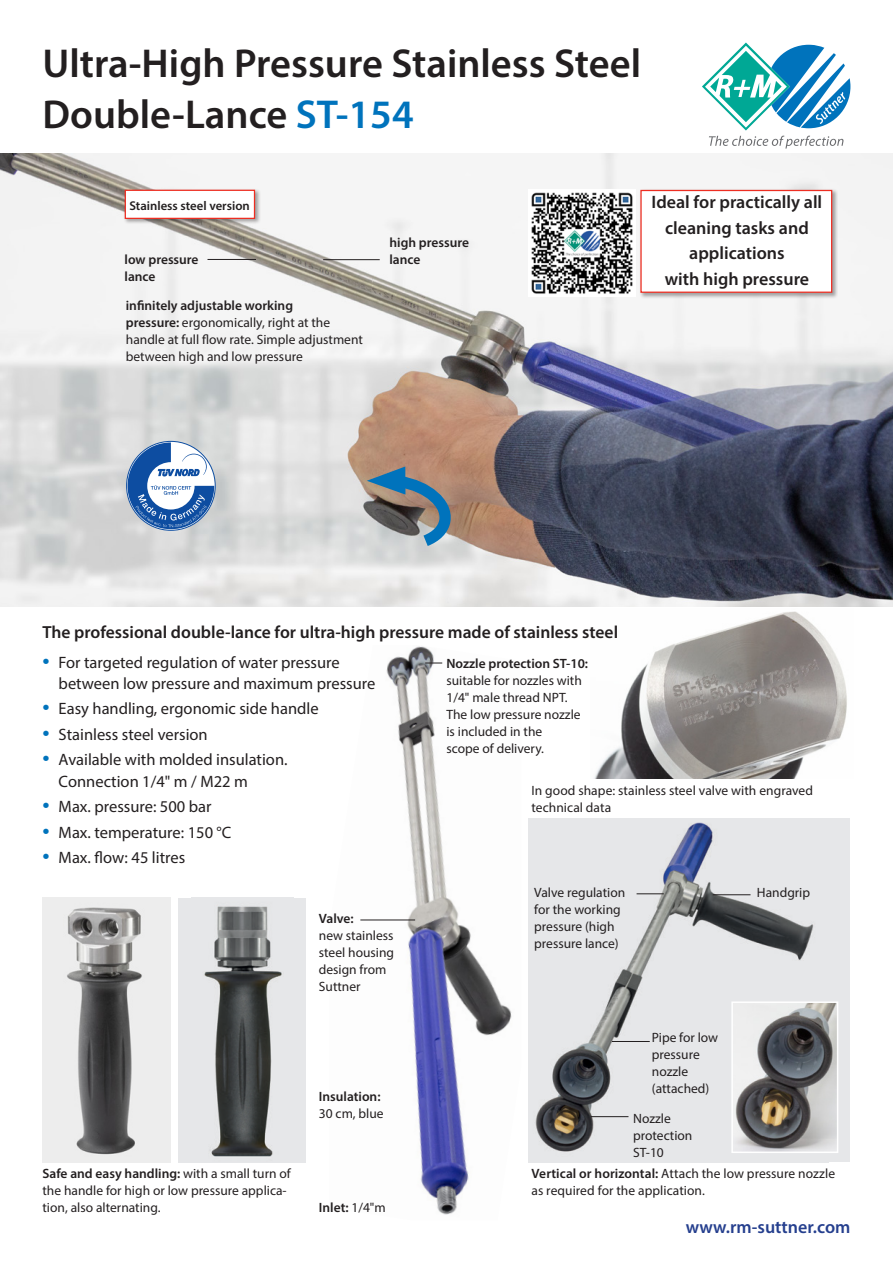
<style>
.page{position:relative;width:893px;height:1263px;background:#fff}
.page>*{position:absolute;margin:0;border:0;box-sizing:border-box;transform-origin:0 0}
.PDF_2011_-_Headline{font:600 40.5px/51px "Myriad Pro";color:#231f20}
.PDF_2011_-_AT_-_13{font:600 18px/25.5px "Myriad Pro";color:#231f20;text-align:center}
.t1{font:600 18px "Myriad Pro";color:#253f8e}
.PDF_2011_-_AT_-_13-2{font:600 17.55px "Myriad Pro";color:#231f20}
.t2{font:16.5px/21.3px "Myriad Pro";color:#231f20}
.überdrucken{font:13.5px/17px "Myriad Pro";color:#231f20}
.PDF_2011_-_AT_-_13-3{font:13.5px "Myriad Pro";color:#231f20}
.überdrucken-2{font:600 13.5px/17px "Myriad Pro";color:#231f20}
.PDF_2011_-_AT_-_13-4{font:600 13.5px "Myriad Pro";color:#231f20}
._2010_AT_-_Master_9{font:600 12.75px "Myriad Pro";color:#231f20}
.s1{color:#0073bc}
.s2{font-weight:600}
.s3{font-size:25.5px;color:#0073bc}
.s4{font-weight:400}
</style>
<div class="page">
<img style="left:0;top:153px;width:893px;height:453px">
<img style="left:43px;top:898px;width:127px;height:264px">
<div style="left:179px;top:898px;width:127px;height:264px;background:#e6e7e9"></div>
<img style="left:204px;top:906px;width:78px;height:251px">
<div style="left:639px;top:189px;width:199px;height:110px;background:#231f20;opacity:.4"></div>
<div style="left:640px;top:190px;width:192px;height:103px;background:#fff;border:1px solid #ee2e22"></div>
<div style="left:123px;top:188px;width:138px;height:37px;background:#231f20;opacity:.4"></div>
<div style="left:125px;top:190px;width:130px;height:29px;background:#fff;border:1px solid #ee2e22"></div>
<img style="left:594px;top:611px;width:253px;height:167px">
<div style="left:529px;top:819px;width:320px;height:343px;background:#e6e7e9"></div>
<img style="left:535px;top:822px;width:279px;height:330px">
<img style="left:734px;top:1004px;width:101px;height:146px">
<div style="left:731px;top:1001px;width:107px;height:152px;border:2px solid #fff"></div>
<img style="left:360px;top:646px;width:152px;height:569px">
<svg style="left:702px;top:43px;width:148px;height:106px"></svg>
<svg style="left:128px;top:442px;width:86px;height:87px"></svg>
<hr style="left:612px;top:1041px;width:38px;height:1px;background:#231f20">
<hr style="left:713px;top:894px;width:37px;height:1px;background:#231f20">
<svg style="left:425px;top:663px;width:17px;height:1px"></svg>
<hr style="left:360px;top:919px;width:55px;height:1px;background:#231f20">
<hr style="left:207px;top:259px;width:49px;height:1px;background:#231f20">
<hr style="left:323px;top:259px;width:57px;height:1px;background:#231f20">
<svg style="left:637px;top:893px;width:27px;height:1px"></svg>
<hr style="left:591px;top:1116px;width:37px;height:1px;background:#231f20">
<svg style="left:367px;top:466px;width:93px;height:89px;background:#878f93"></svg>
<img style="left:529px;top:190px;width:107px;height:107px">
<p class="PDF_2011_-_Headline" style="left:43px;top:36px;width:600px">Ultra-High Pressure Stainless Steel<br>Double-Lance <span class="s1">ST-154</span></p>
<p class="_2010_AT_-_Master_9" style="left:129px;top:198px;width:122px">Stainless steel version</p>
<p class="überdrucken-2" style="left:125px;top:250px;width:76px">low pressure lance</p>
<p class="PDF_2011_-_AT_-_13-4" style="left:126px;top:297px;width:169px">infinitely adjustable working</p>
<p class="PDF_2011_-_AT_-_13-3" style="left:126px;top:315px;width:206px"><span class="s2">pressure:</span> ergonomically, right at the</p>
<p class="PDF_2011_-_AT_-_13-3" style="left:126px;top:332px;width:239px">handle at full flow rate. Simple adjustment</p>
<p class="PDF_2011_-_AT_-_13-3" style="left:126px;top:349px;width:178px">between high and low pressure</p>
<p class="überdrucken-2" style="left:389px;top:233px;width:81px">high pressure lance</p>
<p class="PDF_2011_-_AT_-_13" style="left:652px;top:189px;width:172px">Ideal for practically all cleaning tasks and applications</p>
<p class="PDF_2011_-_AT_-_13" style="left:665px;top:266px;width:146px">with high pressure</p>
<p class="PDF_2011_-_AT_-_13-2" style="left:43px;top:621px;width:577px">The professional double-lance for ultra-high pressure made of stainless steel</p>
<p class="t2" style="left:59px;top:651px;width:318px;text-indent:-16px"><span class="s3">•</span> For targeted regulation of water pressure between low pressure and maximum pressure</p>
<p class="t2" style="left:43px;top:698px;width:277px"><span class="s3">•</span> Easy handling, ergonomic side handle</p>
<p class="t2" style="left:43px;top:723px;width:167px"><span class="s3">•</span> Stainless steel version</p>
<p class="t2" style="left:59px;top:749px;width:230px;text-indent:-16px"><span class="s3">•</span> Available with molded insulation.<br>Connection 1/4" m / M22 m</p>
<p class="t2" style="left:43px;top:796px;width:170px"><span class="s3">•</span> Max. pressure: 500 bar</p>
<p class="t2" style="left:43px;top:821px;width:190px"><span class="s3">•</span> Max. temperature: 150 °C</p>
<p class="t2" style="left:43px;top:847px;width:144px"><span class="s3">•</span> Max. flow: 45 litres</p>
<p class="überdrucken" style="left:319px;top:909px;width:77px"><span class="s2">Valve:<br></span>new stainless steel housing design from<br>Suttner</p>
<p class="überdrucken" style="left:43px;top:1165px;width:250px"><span class="s2">Safe and easy handling:</span> with a small turn of the handle for high or low pressure applica&shy;tion, also alternating.</p>
<p class="überdrucken-2" style="left:319px;top:1088px;width:63px">Insulation:</p>
<p class="überdrucken" style="left:319px;top:1105px;width:66px">30 cm, blue</p>
<p class="überdrucken-2" style="left:319px;top:1198px;width:68px">Inlet: <span class="s4">1/4"m</span></p>
<p class="überdrucken-2" style="left:446px;top:654px;width:143px">Nozzle protection ST-10:</p>
<p class="überdrucken" style="left:446px;top:671px;width:137px">suitable for nozzles with<br>1/4" male thread NPT.</p>
<p class="überdrucken" style="left:446px;top:705px;width:136px">The low pressure nozzle is included in the<br>scope of delivery.</p>
<p class="überdrucken" style="left:531px;top:782px;width:283px">In good shape: stainless steel valve with engraved</p>
<p class="überdrucken" style="left:531px;top:799px;width:81px">technical data</p>
<p class="überdrucken" style="left:534px;top:884px;width:92px">Valve regulation for the working pressure (high pressure lance)</p>
<p class="überdrucken" style="left:757px;top:884px;width:55px">Handgrip</p>
<p class="überdrucken" style="left:652px;top:1029px;width:68px">Pipe for low pressure</p>
<p class="überdrucken" style="left:652px;top:1063px;width:59px">nozzle (attached)</p>
<p class="überdrucken" style="left:633px;top:1109px;width:61px">Nozzle protection<br>ST-10</p>
<p class="überdrucken" style="left:531px;top:1165px;width:305px"><span class="s2">Vertical or horizontal:</span> Attach the low pressure nozzle</p>
<p class="überdrucken" style="left:531px;top:1182px;width:175px">as required for the application.</p>
<p class="t1" style="left:686px;top:1215px;width:166px">www.rm-suttner.com</p>
</div>
